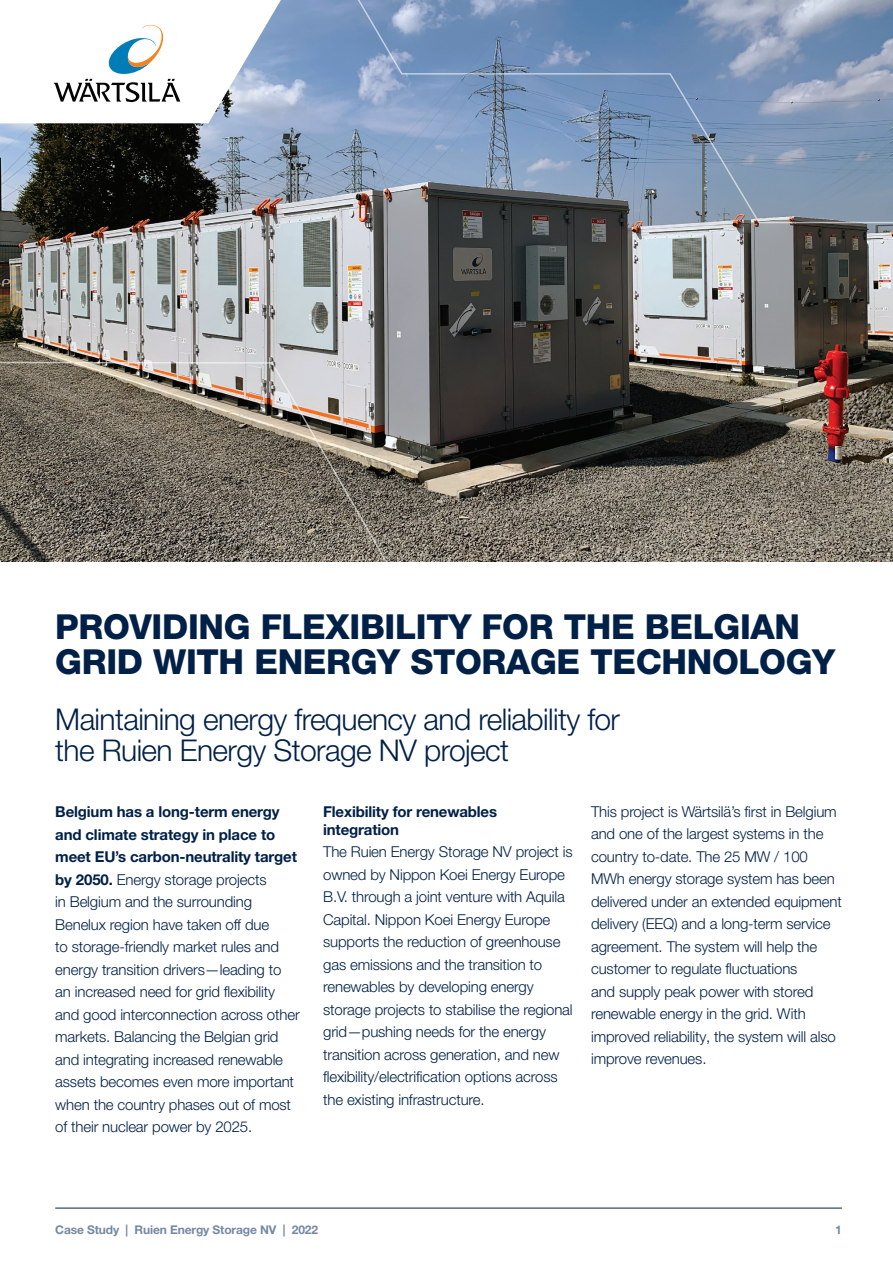
<style>
.page{position:relative;width:893px;height:1263px;background:#fff}
.page>*{position:absolute;margin:0;border:0;box-sizing:border-box;transform-origin:0 0}
.t1{font:800 34.5px/34.5px "Helvetica Neue LT Pro";letter-spacing:-.01em;color:#002047}
.t2{font:300 30px/31.5px "Helvetica Neue LT Pro";letter-spacing:-.02em;color:#002047}
.t3{font:300 15px/22.5px "Helvetica Neue LT Pro";letter-spacing:-.01em;color:#002047}
.t4{font:700 15px/18px "Helvetica Neue LT Pro";letter-spacing:-.01em;color:#002047}
.t5{font:700 12px "Helvetica Neue LT Pro";letter-spacing:-.01em;color:#7488a5}
.s1{font-weight:700}
</style>
<div class="page">
<img style="left:0;top:0;width:893px;height:561px">
<svg style="left:347px;top:0;width:546px;height:224px;background:#7c93b0"></svg>
<svg style="left:0;top:361px;width:391px;height:201px;background:#7e776c"></svg>
<hr style="left:55px;top:1208px;width:787px;height:1px;background:#002047">
<svg style="left:0;top:0;width:291px;height:123px"></svg>
<h1 class="t1" style="left:55px;top:609px;width:781px">PROVIDING FLEXIBILITY FOR THE BELGIAN<br>GRID WITH ENERGY STORAGE TECHNOLOGY</h1>
<h2 class="t2" style="left:55px;top:703px;width:566px">Maintaining energy frequency and reliability for the Ruien Energy Storage NV project</h2>
<p class="t3" style="left:591px;top:800px;width:252px">This project is Wärtsilä’s first in Belgium and one of the largest systems in the country to-date. The 25 MW / 100<br>MWh energy storage system has been delivered under an extended equipment delivery (EEQ) and a long-term service agreement. The system will help the customer to regulate fluctuations<br>and supply peak power with stored renewable energy in the grid. With improved reliability, the system will also improve revenues.</p>
<p class="t3" style="left:55px;top:800px;width:246px"><span class="s1">Belgium has a long-term energy and climate strategy in place to meet EU’s carbon-neutrality target by 2050.</span> Energy storage projects<br>in Belgium and the surrounding Benelux region have taken off due<br>to storage-friendly market rules and energy transition drivers—leading to an increased need for grid flexibility and good interconnection across other markets. Balancing the Belgian grid and integrating increased renewable assets becomes even more important when the country phases out of most of their nuclear power by 2025.</p>
<p class="t4" style="left:323px;top:802px;width:175px">Flexibility for renewables integration</p>
<p class="t3" style="left:323px;top:840px;width:251px">The Ruien Energy Storage NV project is owned by Nippon Koei Energy Europe B.V. through a joint venture with Aquila Capital. Nippon Koei Energy Europe supports the reduction of greenhouse gas emissions and the transition to renewables by developing energy storage projects to stabilise the regional grid—pushing needs for the energy transition across generation, and new flexibility/electrification options across the existing infrastructure.</p>
<p class="t5" style="left:55px;top:1222px;width:264px">Case Study | Ruien Energy Storage NV | 2022</p>
<p class="t5" style="left:835px;top:1222px;width:8px">1</p>
</div>
